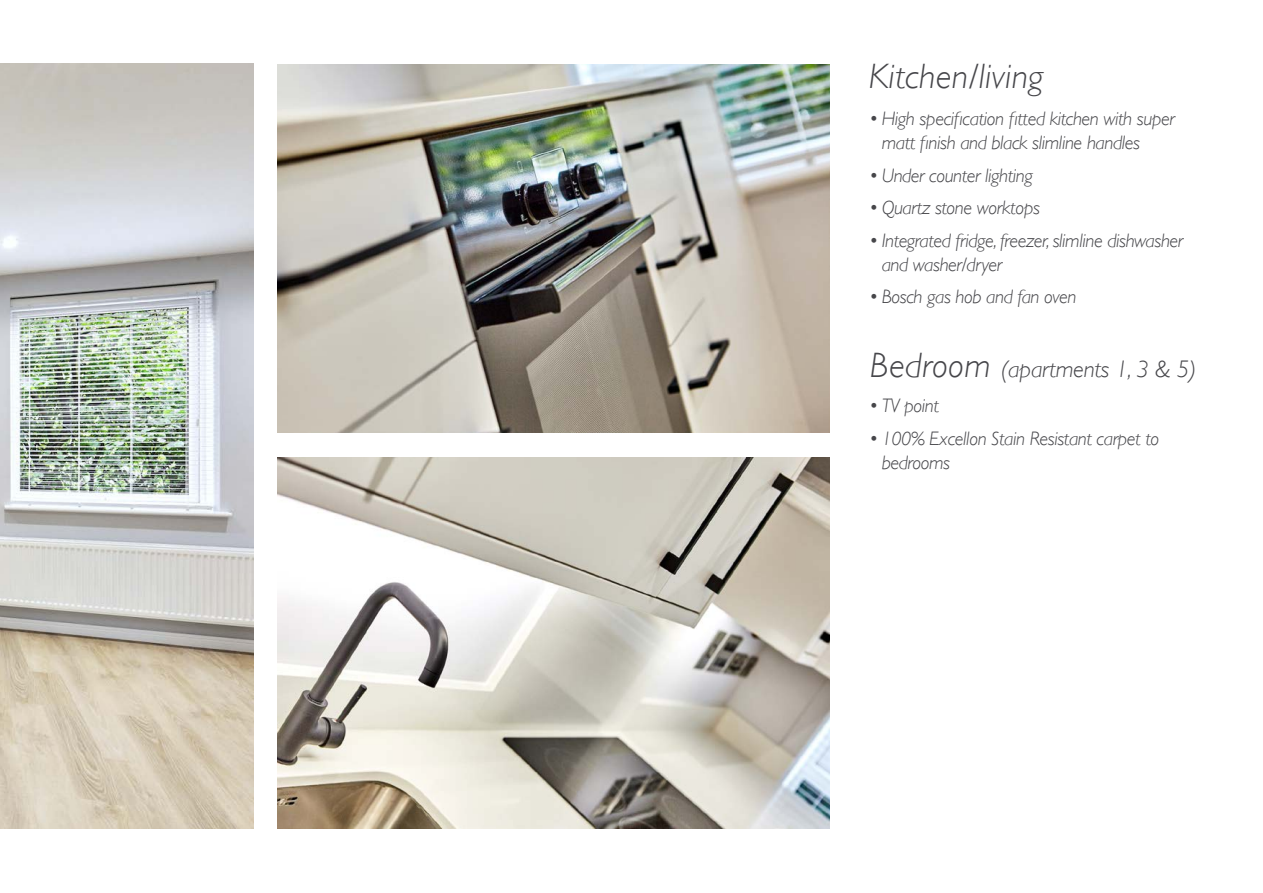
<style>
.page{position:relative;width:1263px;height:893px;background:#fff}
.page>*{position:absolute;margin:0;border:0;box-sizing:border-box;transform-origin:0 0}
.t1{font:italic 300 35.25px "Gill Sans";letter-spacing:.01em;color:#46464a}
.t2{font:italic 300 24px "Gill Sans";letter-spacing:-.01em;color:#46464a}
.t3{font:italic 300 19.5px/24px "Gill Sans";letter-spacing:-.02em;color:#46464a}
.s1{font-size:35.25px}
</style>
<div class="page">
<img style="left:0;top:64px;width:253px;height:765px">
<img style="left:278px;top:65px;width:551px;height:368px">
<img style="left:278px;top:457px;width:551px;height:372px">
<h1 class="t1" style="left:869px;top:57px;width:176px">Kitchen/living</h1>
<p class="t3" style="left:882px;top:107px;width:295px;text-indent:-13px">• High specification fitted kitchen with super matt finish and black slimline handles</p>
<p class="t3" style="left:869px;top:163px;width:165px">• Under counter lighting</p>
<p class="t3" style="left:869px;top:196px;width:173px">• Quartz stone worktops</p>
<p class="t3" style="left:882px;top:228px;width:303px;text-indent:-13px">• Integrated fridge, freezer, slimline dishwasher and washer/dryer</p>
<p class="t3" style="left:869px;top:285px;width:209px">• Bosch gas hob and fan oven</p>
<p class="t2" style="left:870px;top:355px;width:328px"><span class="s1">Bedroom</span> (apartments 1, 3 &amp; 5)</p>
<p class="t3" style="left:869px;top:394px;width:72px">• TV point</p>
<p class="t3" style="left:882px;top:426px;width:279px;text-indent:-13px">• 100% Excellon Stain Resistant carpet to bedrooms</p>
</div>
